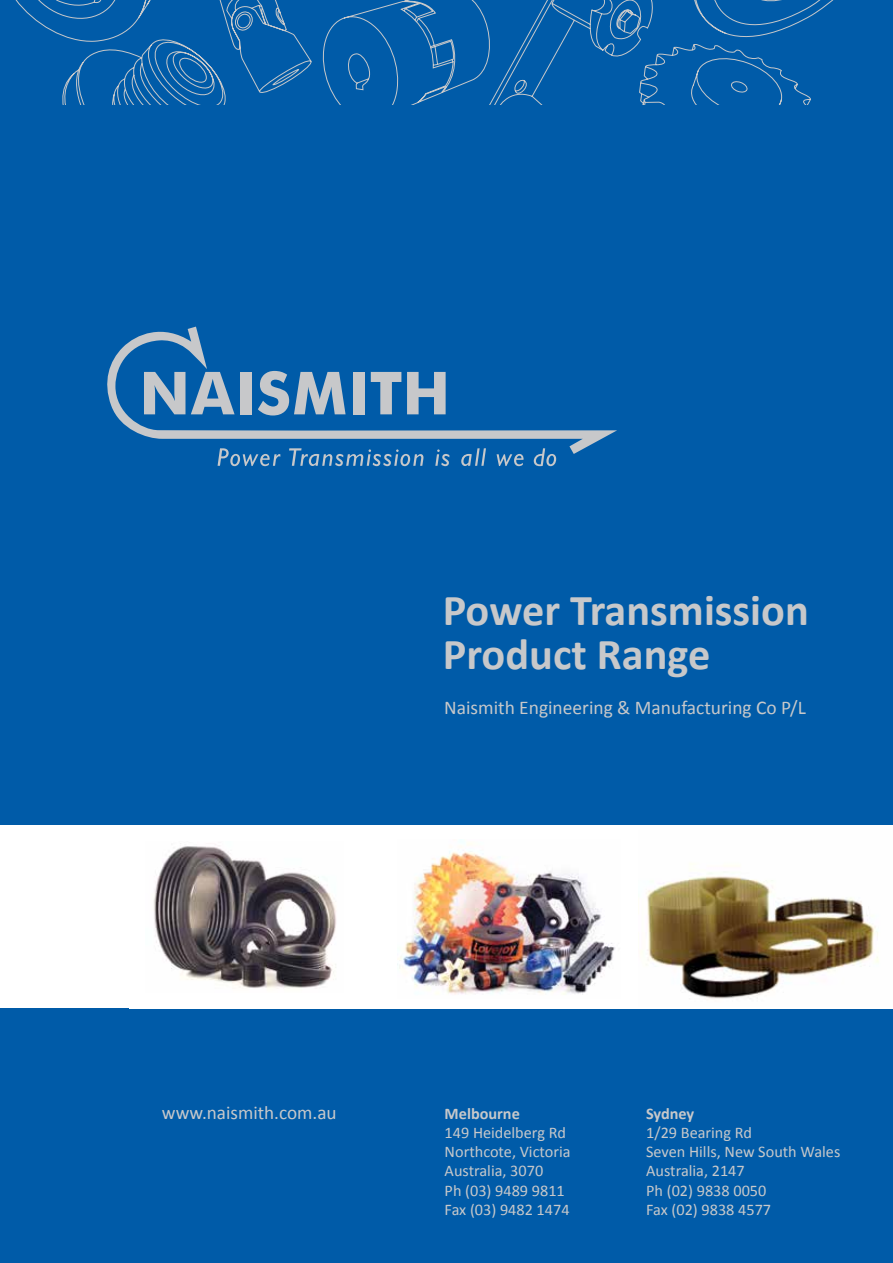
<style>
.page{position:relative;width:893px;height:1263px;background:#005ba8}
.page>*{position:absolute;margin:0;border:0;box-sizing:border-box;transform-origin:0 0}
.t1{font:700 44.25px/44.2px "Calibri";color:#c7c8ca}
.t2{font:19.5px "Calibri";color:#c7c8ca}
.t3{font:19.2px "Calibri";color:#c7c8ca}
.t4{font:16.2px/19.2px "Calibri";color:#c7c8ca}
.t5{font:700 16.2px "Calibri";color:#c7c8ca}
</style>
<div class="page">
<svg style="left:15px;top:0;width:819px;height:104px"></svg>
<div style="left:0;top:825px;width:893px;height:183px;background:#fff"></div>
<img style="left:398px;top:840px;width:217px;height:155px">
<svg style="left:218px;top:454px;width:62px;height:12px"></svg>
<svg style="left:291px;top:454px;width:133px;height:12px"></svg>
<svg style="left:435px;top:454px;width:14px;height:12px"></svg>
<svg style="left:461px;top:454px;width:25px;height:12px"></svg>
<svg style="left:497px;top:454px;width:27px;height:12px"></svg>
<svg style="left:534px;top:454px;width:22px;height:12px"></svg>
<svg style="left:107px;top:326px;width:510px;height:128px"></svg>
<img style="left:641px;top:873px;width:238px;height:126px">
<img style="left:153px;top:844px;width:183px;height:145px">
<h1 class="t1" style="left:443px;top:586px;width:368px">Power Transmission<br>Product Range</h1>
<p class="t2" style="left:444px;top:695px;width:363px">Naismith Engineering &amp; Manufacturing Co P/L</p>
<p class="t3" style="left:162px;top:1101px;width:176px">www.naismith.com.au</p>
<p class="t5" style="left:445px;top:1103px;width:77px">Melbourne</p>
<p class="t4" style="left:445px;top:1122px;width:127px">149 Heidelberg Rd<br>Northcote, Victoria<br>Australia, 3070<br>Ph (03) 9489 9811<br>Fax (03) 9482 1474</p>
<p class="t5" style="left:646px;top:1103px;width:50px">Sydney</p>
<p class="t4" style="left:646px;top:1122px;width:196px">1/29 Bearing Rd<br>Seven Hills, New South Wales<br>Australia, 2147<br>Ph (02) 9838 0050<br>Fax (02) 9838 4577</p>
</div>
